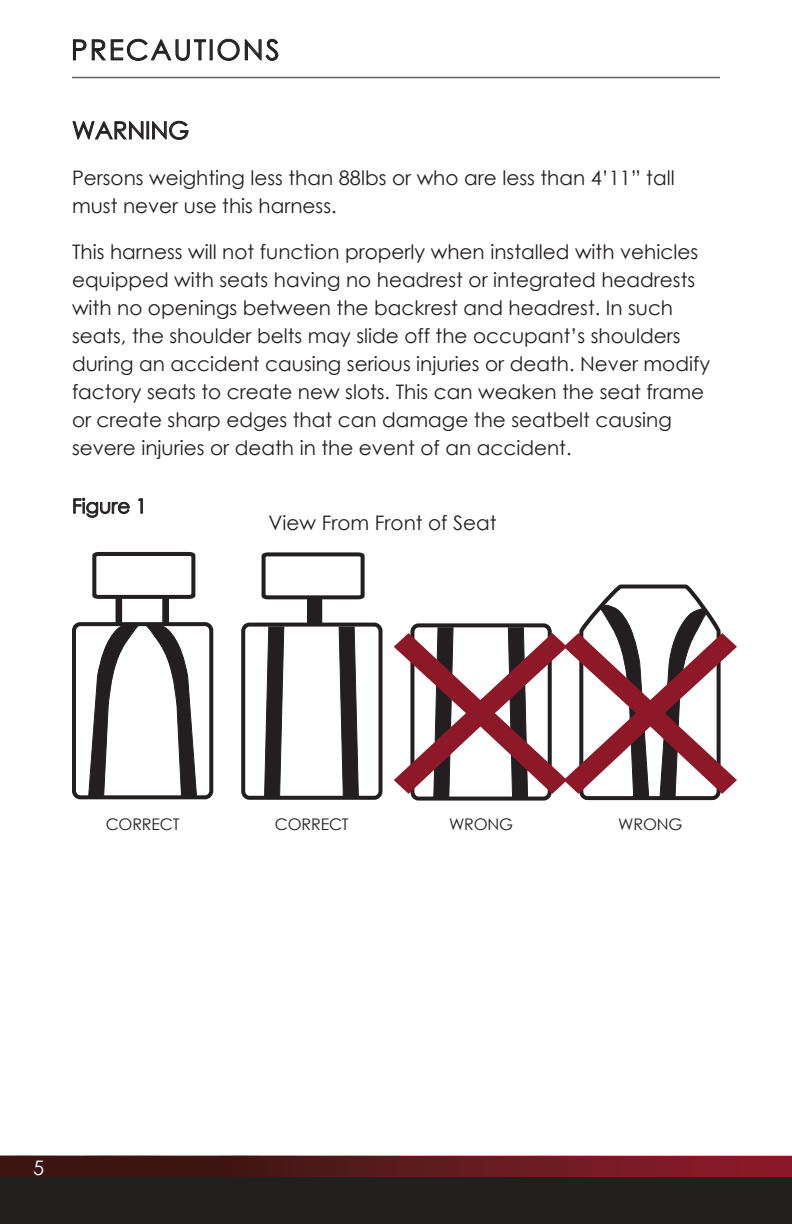
<style>
.page{position:relative;width:792px;height:1224px;background:#fff}
.page>*{position:absolute;margin:0;border:0;box-sizing:border-box;transform-origin:0 0}
.t1{font:28px "Century Gothic";letter-spacing:.075em;color:#231f20}
.t2{font:24px "Century Gothic";color:#231f20}
.t3{font:20px/28px "Century Gothic";color:#231f20}
.t4{font:20px "Century Gothic";color:#fff}
.t5{font:16px "Century Gothic";letter-spacing:-.01em;color:#231f20}
</style>
<div class="page">
<img style="left:0;top:1156px;width:792px;height:22px">
<div style="left:0;top:1178px;width:792px;height:46px;background:#221f1f"></div>
<div style="left:0;top:1157px;width:792px;height:20px;background:linear-gradient(to right,#2d140e,#8b1d2a)"></div>
<hr style="left:72px;top:77px;width:648px;height:1px;background:#636466">
<svg style="left:72px;top:121px;width:72px;height:19px"></svg>
<div style="left:146px;top:121px;width:3px;height:18px;border:1px solid #231f20"></div>
<svg style="left:152px;top:120px;width:37px;height:20px"></svg>
<svg style="left:72px;top:38px;width:134px;height:23px"></svg>
<svg style="left:217px;top:38px;width:62px;height:23px"></svg>
<svg style="left:72px;top:552px;width:142px;height:248px"></svg>
<svg style="left:241px;top:552px;width:142px;height:248px"></svg>
<svg style="left:394px;top:584px;width:343px;height:217px"></svg>
<svg style="left:73px;top:498px;width:57px;height:20px"></svg>
<svg style="left:138px;top:498px;width:5px;height:16px"></svg>
<h1 class="t1" style="left:71px;top:30px;width:210px">PRECAUTIONS</h1>
<p class="t2" style="left:72px;top:114px;width:119px">WARNING</p>
<p class="t3" style="left:72px;top:163px;width:604px">Persons weighting less than 88lbs or who are less than 4’11” tall must never use this harness.</p>
<p class="t3" style="left:72px;top:237px;width:640px">This harness will not function properly when installed with vehicles equipped with seats having no headrest or integrated headrests with no openings between the backrest and headrest. In such seats, the shoulder belts may slide off the occupant’s shoulders during an accident causing serious injuries or death. Never modify factory seats to create new slots. This can weaken the seat frame or create sharp edges that can damage the seatbelt causing severe injuries or death in the event of an accident.</p>
<p class="t3" style="left:72px;top:492px;width:76px">Figure 1</p>
<p class="t3" style="left:269px;top:508px;width:229px">View From Front of Seat</p>
<p class="t5" style="left:106px;top:813px;width:75px">CORRECT</p>
<p class="t5" style="left:275px;top:813px;width:75px">CORRECT</p>
<p class="t5" style="left:449px;top:813px;width:66px">WRONG</p>
<p class="t5" style="left:618px;top:813px;width:66px">WRONG</p>
<p class="t4" style="left:33px;top:1153px;width:13px">5</p>
</div>
